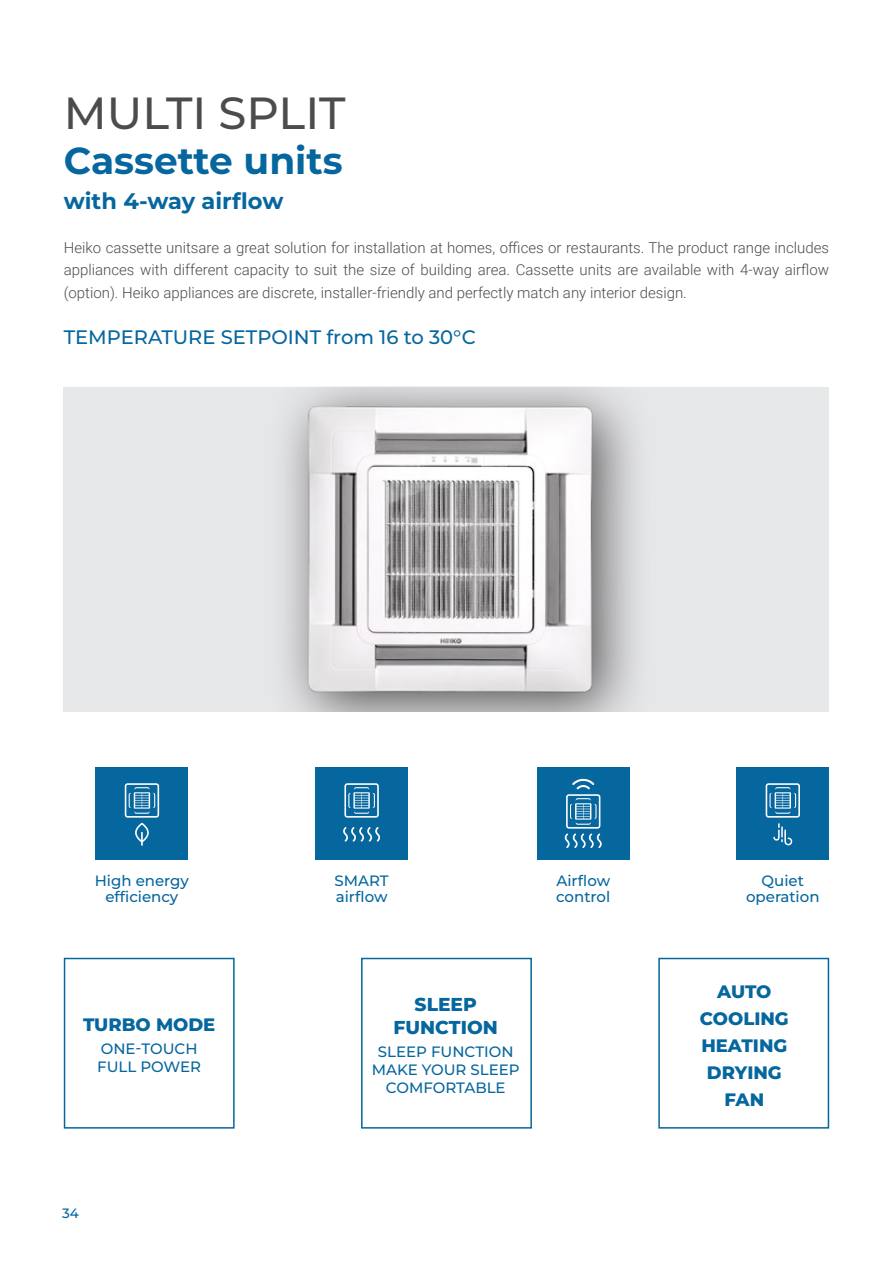
<style>
.page{position:relative;width:893px;height:1263px;background:#fff}
.page>*{position:absolute;margin:0;border:0;box-sizing:border-box;transform-origin:0 0}
.t1{font:500 45px "Montserrat";color:#4b4c4d}
.t2{font:700 37.5px "Montserrat";color:#06669e}
.t3{font:700 22.5px "Montserrat";color:#06669e}
.t4{font:500 19.5px "Montserrat";color:#06669e}
.t5{font:800 18.6px/22.4px "Montserrat";color:#06669e;text-align:center}
.t6{font:800 18px/26.8px "Montserrat";color:#06669e;text-align:center}
.t7{font:300 15px/22.5px "Roboto";color:#4b4c4d;text-align:justify}
.t8{font:500 15px/16.5px "Montserrat";color:#06669e}
.t9{font:500 13.5px "Montserrat";color:#06669e}
</style>
<div class="page">
<div style="left:64px;top:387px;width:765px;height:324px;background:#e6e7e9"></div>
<img style="left:284px;top:387px;width:352px;height:324px">
<div style="left:537px;top:767px;width:93px;height:93px;background:#06669e"></div>
<svg style="left:565px;top:779px;width:37px;height:69px"></svg>
<div style="left:315px;top:767px;width:93px;height:93px;background:#06669e"></div>
<svg style="left:344px;top:783px;width:35px;height:35px"></svg>
<svg style="left:343px;top:827px;width:38px;height:15px"></svg>
<div style="left:96px;top:767px;width:92px;height:93px;background:#06669e"></div>
<svg style="left:125px;top:783px;width:34px;height:63px"></svg>
<div style="left:736px;top:767px;width:93px;height:93px;background:#06669e"></div>
<svg style="left:766px;top:783px;width:34px;height:62px"></svg>
<div style="left:64px;top:958px;width:171px;height:170px;background:#fff;border:2px solid #06669e"></div>
<div style="left:361px;top:958px;width:171px;height:170px;background:#fff;border:2px solid #06669e"></div>
<div style="left:658px;top:958px;width:171px;height:170px;background:#fff;border:2px solid #06669e"></div>
<h1 class="t1" style="left:64px;top:83px;width:283px">MULTI SPLIT</h1>
<h2 class="t2" style="left:64px;top:135px;width:280px">Cassette units</h2>
<h3 class="t3" style="left:64px;top:186px;width:221px">with 4-way airflow</h3>
<p class="t7" style="left:64px;top:236px;width:767px">Heiko cassette unitsare a great solution for installation at homes, offices or restaurants. The product range includes appliances with different capacity to suit the size of building area. Cassette units are available with 4-way airflow (option). Heiko appliances are discrete, installer-friendly and perfectly match any interior design.</p>
<h3 class="t4" style="left:64px;top:324px;width:413px">TEMPERATURE SETPOINT from 16 to 30°C</h3>
<p class="t8" style="left:556px;top:872px;width:56px">Airflow control</p>
<p class="t8" style="left:95px;top:872px;width:96px;text-align:center">High energy efficiency</p>
<p class="t8" style="left:746px;top:872px;width:75px;text-align:center">Quiet operation</p>
<p class="t8" style="left:335px;top:872px;width:56px">SMART airflow</p>
<p class="t6" style="left:83px;top:1010px;width:134px">TURBO MODE</p>
<p class="t8" style="left:97px;top:1039px;width:105px;line-height:18px">ONE-TOUCH<br>FULL POWER</p>
<p class="t9" style="left:62px;top:1204px;width:18px">34</p>
<p class="t5" style="left:394px;top:993px;width:106px">SLEEP<br>FUNCTION</p>
<p class="t8" style="left:372px;top:1042px;width:149px;line-height:18px;text-align:center">SLEEP FUNCTION<br>MAKE YOUR SLEEP<br>COMFORTABLE</p>
<p class="t6" style="left:700px;top:978px;width:90px">AUTO<br>COOLING<br>HEATING<br>DRYING<br>FAN</p>
</div>
